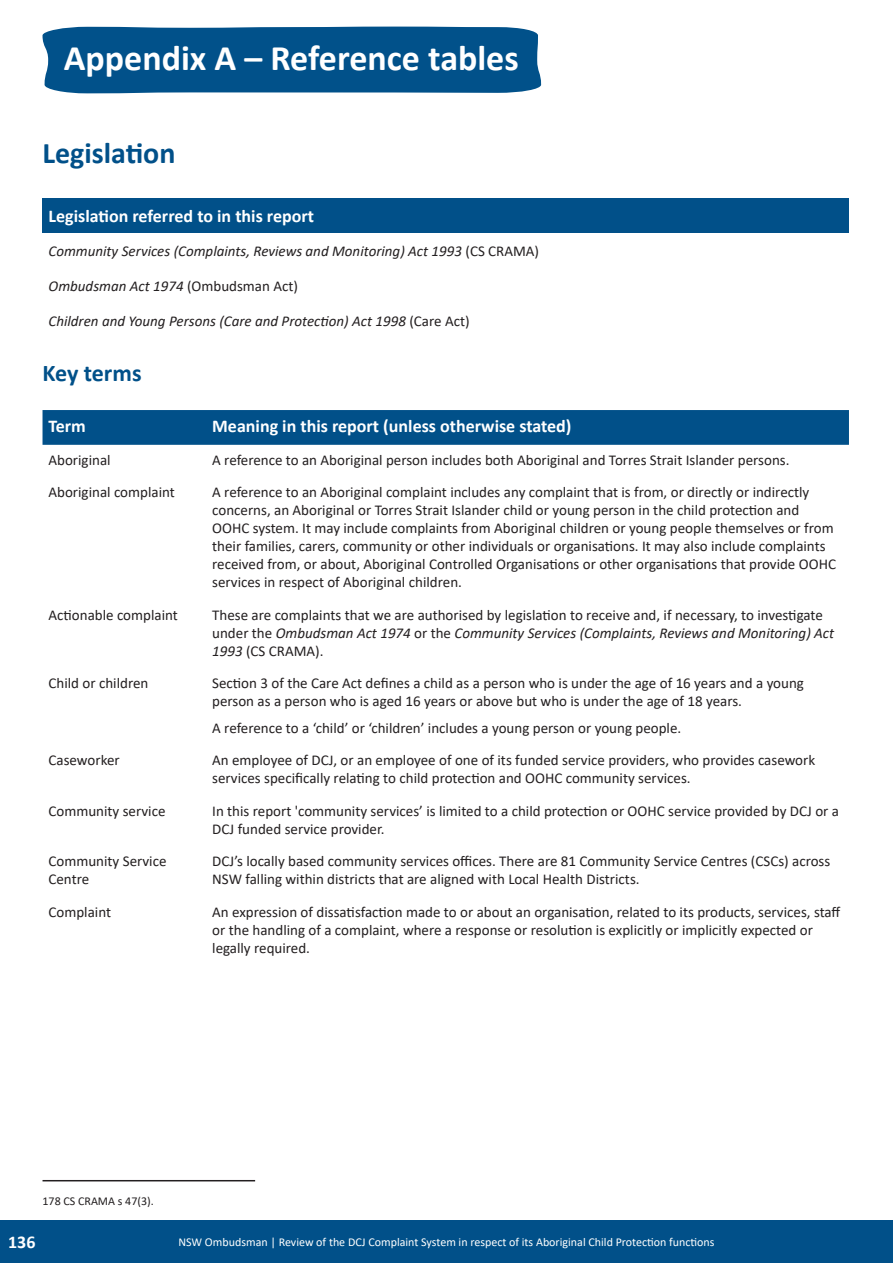
<style>
.page{position:relative;width:893px;height:1263px;background:#fff}
.page>*{position:absolute;margin:0;border:0;box-sizing:border-box;transform-origin:0 0}
.t1{font:700 36px "Calibri";color:#fff}
.t2{font:700 30px "Calibri";color:#015089}
.t3{font:700 24px "Calibri";letter-spacing:-.005em;color:#015089}
.t4{font:700 18px "Calibri";color:#fff}
.t5{font:15px/18px "Calibri";color:#231f20}
.t6{font:italic 15px "Calibri";color:#231f20}
.t7{font:12px "Calibri";color:#fff}
.Footnote{font:12px "Calibri";color:#231f20}
.s1{font-style:normal}
.s2{font-style:italic}
</style>
<div class="page">
<div style="left:43px;top:27px;width:498px;height:66px;background:#01518a"></div>
<div style="left:43px;top:198px;width:806px;height:35px;background:#015089"></div>
<div style="left:43px;top:410px;width:806px;height:35px;background:#015089"></div>
<hr style="left:43px;top:1180px;width:212px;height:1px;background:#231f20">
<div style="left:0;top:1220px;width:893px;height:43px;background:#015089"></div>
<h1 class="t1" style="left:64px;top:32px;width:456px">Appendix A – Reference tables</h1>
<h2 class="t2" style="left:43px;top:132px;width:135px">Legislation</h2>
<p class="t4" style="left:49px;top:204px;width:267px">Legislation referred to in this report</p>
<p class="t6" style="left:49px;top:241px;width:492px">Community Services (Complaints, Reviews and Monitoring) Act 1993 <span class="s1">(CS CRAMA)</span></p>
<p class="t6" style="left:49px;top:275px;width:251px">Ombudsman Act 1974 <span class="s1">(Ombudsman Act)</span></p>
<p class="t6" style="left:49px;top:310px;width:423px">Children and Young Persons (Care and Protection) Act 1998 <span class="s1">(Care Act)</span></p>
<h3 class="t3" style="left:43px;top:356px;width:101px">Key terms</h3>
<p class="t4" style="left:49px;top:413px;width:39px">Term</p>
<p class="t4" style="left:212px;top:413px;width:361px">Meaning in this report (unless otherwise stated)</p>
<p class="t5" style="left:49px;top:450px;width:64px">Aboriginal</p>
<p class="t5" style="left:212px;top:450px;width:579px">A reference to an Aboriginal person includes both Aboriginal and Torres Strait Islander persons.</p>
<p class="t5" style="left:49px;top:483px;width:128px">Aboriginal complaint</p>
<p class="t5" style="left:212px;top:483px;width:625px">A reference to an Aboriginal complaint includes any complaint that is from, or directly or indirectly concerns, an Aboriginal or Torres Strait Islander child or young person in the child protection and OOHC system. It may include complaints from Aboriginal children or young people themselves or from their families, carers, community or other individuals or organisations. It may also include complaints received from, or about, Aboriginal Controlled Organisations or other organisations that provide OOHC services in respect of Aboriginal children.</p>
<p class="t5" style="left:49px;top:605px;width:131px">Actionable complaint</p>
<p class="t5" style="left:212px;top:605px;width:623px">These are complaints that we are authorised by legislation to receive and, if necessary, to investigate under the <span class="s2">Ombudsman Act 1974</span> or the <span class="s2">Community Services (Complaints, Reviews and Monitoring) Act<br>1993</span> (CS CRAMA).</p>
<p class="t5" style="left:49px;top:674px;width:101px">Child or children</p>
<p class="t5" style="left:212px;top:674px;width:593px">Section 3 of the Care Act defines a child as a person who is under the age of 16 years and a young person as a person who is aged 16 years or above but who is under the age of 18 years.</p>
<p class="t5" style="left:212px;top:718px;width:471px">A reference to a ‘child’ or ‘children’ includes a young person or young people.</p>
<p class="t5" style="left:49px;top:751px;width:73px">Caseworker</p>
<p class="t5" style="left:212px;top:751px;width:604px">An employee of DCJ, or an employee of one of its funded service providers, who provides casework services specifically relating to child protection and OOHC community services.</p>
<p class="t5" style="left:49px;top:801px;width:119px">Community service</p>
<p class="t5" style="left:212px;top:801px;width:628px">In this report 'community services’ is limited to a child protection or OOHC service provided by DCJ or a<br>DCJ funded service provider.</p>
<p class="t5" style="left:49px;top:852px;width:120px">Community Service<br>Centre</p>
<p class="t5" style="left:212px;top:852px;width:620px">DCJ’s locally based community services offices. There are 81 Community Service Centres (CSCs) across<br>NSW falling within districts that are aligned with Local Health Districts.</p>
<p class="t5" style="left:49px;top:902px;width:64px">Complaint</p>
<p class="t5" style="left:212px;top:902px;width:630px">An expression of dissatisfaction made to or about an organisation, related to its products, services, staff or the handling of a complaint, where a response or resolution is explicitly or implicitly expected or legally required.</p>
<p class="Footnote" style="left:43px;top:1193px;width:113px">178 CS CRAMA s 47(3).</p>
<p class="t4" style="left:8px;top:1230px;width:29px">136</p>
<p class="t7" style="left:178px;top:1234px;width:538px">NSW Ombudsman | Review of the DCJ Complaint System in respect of its Aboriginal Child Protection functions</p>
</div>
